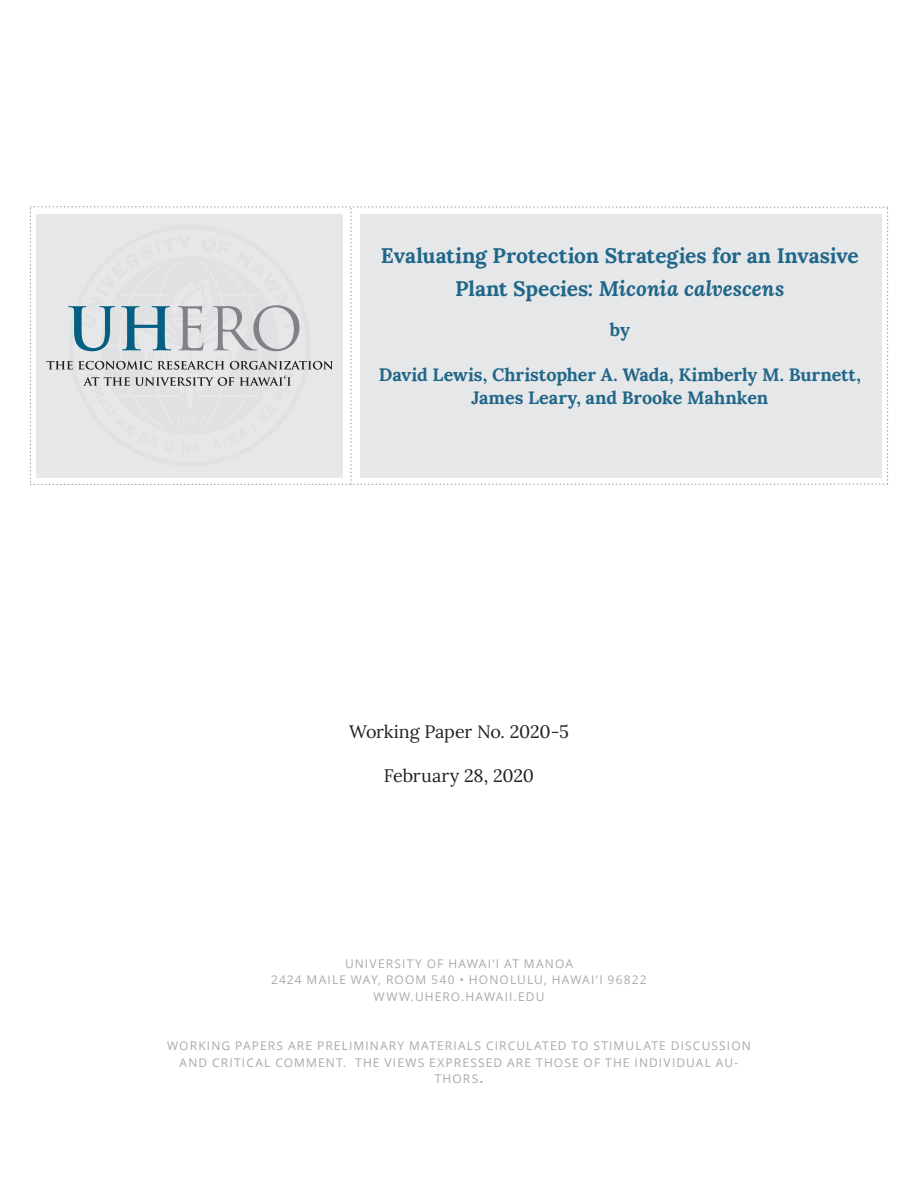
<style>
.page{position:relative;width:918px;height:1188px;background:#fff}
.page>*{position:absolute;margin:0;border:0;box-sizing:border-box;transform-origin:0 0}
.t1{font:700 21px/33px "Lora";letter-spacing:-.005em;color:#1f6688;text-align:center}
.t2{font:700 18px "Lora";letter-spacing:-.005em;color:#1f6688}
.t3{font:18px "Lora";letter-spacing:-.01em;color:#231f20}
.t4{font:12px/16.5px "Open Sans";letter-spacing:.095em;color:#a8a9ad;text-align:center}
.s1{font-style:italic}
.s2{font-family:"Gotham";font-weight:700}
</style>
<div class="page">
<svg style="left:30px;top:206px;width:858px;height:279px;background:#e4e5e7"></svg>
<p class="t1" style="left:381px;top:237px;width:479px">Evaluating Protection Strategies for an Invasive<br>Plant Species: <span class="s1">Miconia calvescens</span></p>
<p class="t2" style="left:610px;top:315px;width:22px">by</p>
<p class="t2" style="left:379px;top:360px;width:484px">David Lewis, Christopher A. Wada, Kimberly M. Burnett,</p>
<p class="t2" style="left:471px;top:382px;width:298px">James Leary, and Brooke Mahnken</p>
<p class="t3" style="left:349px;top:718px;width:221px">Working Paper No. 2020-5</p>
<p class="t3" style="left:384px;top:762px;width:152px">February 28, 2020</p>
<p class="t4" style="left:345px;top:955px;width:229px">UNIVERSITY OF HAWAI‘I AT MANOA</p>
<p class="t4" style="left:271px;top:971px;width:377px">2424 MAILE WAY, ROOM 540 • HONOLULU, HAWAI‘I 96822</p>
<p class="t4" style="left:374px;top:988px;width:172px">WWW.UHERO.HAWAII.EDU</p>
<p class="t4" style="left:167px;top:1037px;width:585px">WORKING PAPERS ARE PRELIMINARY MATERIALS CIRCULATED TO STIMULATE DISCUSSION<br>AND CRITICAL COMMENT. THE VIEWS EXPRESSED ARE THOSE OF THE INDIVIDUAL AU-<br>THORS<span class="s2">.</span></p>
</div>
